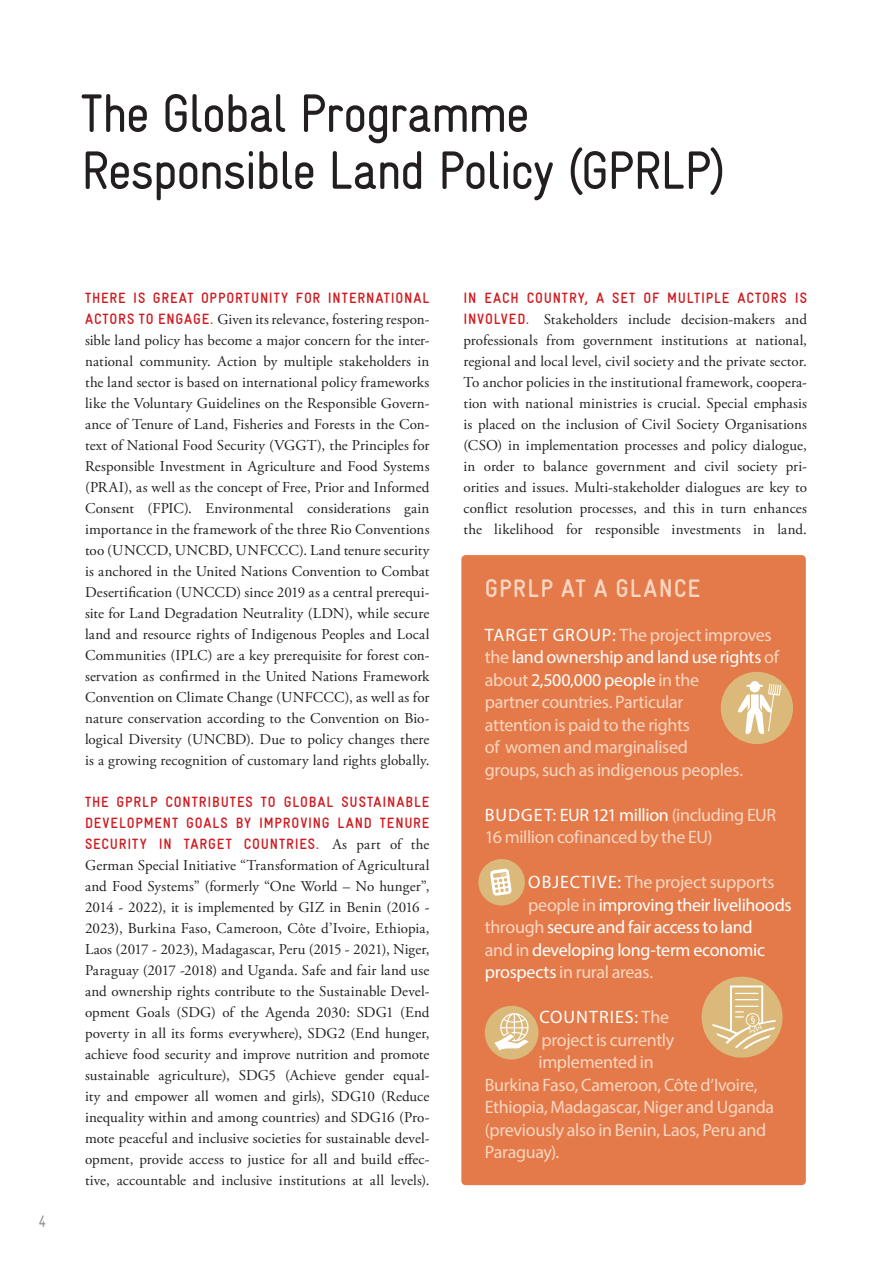
<style>
.page{position:relative;width:893px;height:1263px;background:#fff}
.page>*{position:absolute;margin:0;border:0;box-sizing:border-box;transform-origin:0 0}
.t1{font:condensed 54px/57px "GIZ Gravur TT";letter-spacing:-.04em;color:#231f20}
.t2{font:700 condensed 25.5px "GIZ Gravur TT";letter-spacing:.045em;color:#f8d6c1}
.t3{font:18px/22.5px "Myriad Pro";letter-spacing:-.02em;color:#f8d6c1}
.t4{font:18px "Myriad Pro";letter-spacing:-.015em;color:#fff}
.t5{font:18px "Myriad Pro";letter-spacing:.055em;color:#fff}
.t6{font:condensed 16.5px "GIZ Gravur TT";color:#939598}
.t7{font:15px/21px "Adobe Garamond Pro";letter-spacing:.01em;color:#231f20;text-align:justify}
.t8{font:700 condensed 15px/21px "GIZ Gravur TT";letter-spacing:.055em;color:#cf1a20;text-align:justify}
.s1{font-family:"GIZ Gravur TT";font-weight:700;font-stretch:condensed;color:#cf1a20}
.s2{font-family:"Adobe Garamond Pro";font-weight:400;font-stretch:normal;color:#231f20}
.s3{color:#fff}
.s4{color:#f8d6c1}
</style>
<div class="page">
<div style="left:461px;top:555px;width:345px;height:630px;background:#e47a49;border-radius:4px"></div>
<div style="left:485px;top:1006px;width:53px;height:53px;background:#dab97a;border-radius:50%"></div>
<svg style="left:494px;top:1013px;width:35px;height:37px"></svg>
<div style="left:702px;top:977px;width:81px;height:80px;background:#dab97a;border-radius:50%"></div>
<svg style="left:712px;top:985px;width:64px;height:64px"></svg>
<div style="left:721px;top:672px;width:72px;height:72px;background:#dab97a;border-radius:50%"></div>
<svg style="left:737px;top:681px;width:44px;height:53px"></svg>
<div style="left:478px;top:859px;width:47px;height:46px;background:#dab97a;border-radius:50%"></div>
<svg style="left:490px;top:868px;width:22px;height:28px"></svg>
<h1 class="t1" style="left:81px;top:85px;width:647px">The Global Programme<br>Responsible Land Policy (GPRLP)</h1>
<p class="t6" style="left:39px;top:1212px;width:9px">4</p>
<p class="t8" style="left:85px;top:287px;width:346px">THERE IS GREAT OPPORTUNITY FOR INTERNATIONAL</p>
<p class="t7" style="left:85px;top:309px;width:346px"><span class="s1">ACTORS TO ENGAGE.</span> Given its relevance, fostering respon&shy;sible land policy has become a major concern for the inter&shy;national community. Action by multiple stakeholders in the land sector is based on international policy frameworks like the Voluntary Guidelines on the Responsible Govern&shy;ance of Tenure of Land, Fisheries and Forests in the Con&shy;text of National Food Security (VGGT), the Principles for Responsible Investment in Agriculture and Food Systems (PRAI), as well as the concept of Free, Prior and Informed Consent (FPIC). Environmental considerations gain importance in the framework of the three Rio Conventions too (UNCCD, UNCBD, UNFCCC). Land tenure security is anchored in the United Nations Convention to Combat Desertification (UNCCD) since 2019 as a central prerequi&shy;site for Land Degradation Neutrality (LDN), while secure land and resource rights of Indigenous Peoples and Local Communities (IPLC) are a key prerequisite for forest con&shy;servation as confirmed in the United Nations Framework Convention on Climate Change (UNFCCC), as well as for nature conservation according to the Convention on Bio&shy;logical Diversity (UNCBD). Due to policy changes there is a growing recognition of customary land rights globally.</p>
<p class="t8" style="left:85px;top:791px;width:346px">THE GPRLP CONTRIBUTES TO GLOBAL SUSTAINABLE DEVELOPMENT GOALS BY IMPROVING LAND TENURE SECURITY IN TARGET COUNTRIES. <span class="s2">As part of the</span></p>
<p class="t7" style="left:85px;top:855px;width:346px">German Special Initiative “Transformation of Agricultural and Food Systems” (formerly “One World – No hunger”, 2014 - 2022), it is implemented by GIZ in Benin (2016 - 2023), Burkina Faso, Cameroon, Côte d’Ivoire, Ethiopia, Laos (2017 - 2023), Madagascar, Peru (2015 - 2021), Niger, Paraguay (2017 -2018) and Uganda. Safe and fair land use and ownership rights contribute to the Sustainable Devel&shy;opment Goals (SDG) of the Agenda 2030: SDG1 (End poverty in all its forms everywhere), SDG2 (End hunger, achieve food security and improve nutrition and promote sustainable agriculture), SDG5 (Achieve gender equal&shy;ity and empower all women and girls), SDG10 (Reduce inequality within and among countries) and SDG16 (Pro&shy;mote peaceful and inclusive societies for sustainable devel&shy;opment, provide access to justice for all and build effec&shy;tive, accountable and inclusive institutions at all levels).</p>
<p class="t8" style="left:463px;top:287px;width:345px">IN EACH COUNTRY, A SET OF MULTIPLE ACTORS IS</p>
<p class="t7" style="left:463px;top:309px;width:345px"><span class="s1">INVOLVED.</span> Stakeholders include decision-makers and professionals from government institutions at national, regional and local level, civil society and the private sector.<br>To anchor policies in the institutional framework, coopera&shy;tion with national ministries is crucial. Special emphasis is placed on the inclusion of Civil Society Organisations (CSO) in implementation processes and policy dialogue, in order to balance government and civil society pri&shy;orities and issues. Multi-stakeholder dialogues are key to conflict resolution processes, and this in turn enhances the likelihood for responsible investments in land.</p>
<h2 class="t2" style="left:485px;top:574px;width:217px">GPRLP AT A GLANCE</h2>
<p class="t3" style="left:485px;top:623px;width:296px"><span class="s3">TARGET GROUP:</span> The project improves the <span class="s3">land ownership and land use rights</span> of about <span class="s3">2,500,000 people</span> in the<br>partner countries. Particular<br>attention is paid to the rights<br>of women and marginalised<br>groups, such as indigenous peoples.</p>
<p class="t3" style="left:485px;top:803px;width:293px"><span class="s3">BUDGET: EUR 121 million</span> (including EUR<br>16 million cofinanced by the EU)</p>
<p class="t3" style="left:528px;top:871px;width:248px"><span class="s3">OBJECTIVE:</span> The project supports</p>
<p class="t4" style="left:528px;top:894px;width:265px"><span class="s4">people in</span> improving their livelihoods</p>
<p class="t4" style="left:485px;top:916px;width:269px"><span class="s4">through</span> secure and fair access to land</p>
<p class="t4" style="left:485px;top:939px;width:282px"><span class="s4">and in</span> developing long-term economic</p>
<p class="t3" style="left:485px;top:961px;width:170px"><span class="s3">prospects</span> in rural areas.</p>
<p class="t5" style="left:539px;top:1006px;width:131px">COUNTRIES: <span class="s4">The</span></p>
<p class="t3" style="left:541px;top:1028px;width:134px">project is currently</p>
<p class="t3" style="left:538px;top:1051px;width:117px">implemented in</p>
<p class="t3" style="left:485px;top:1073px;width:274px">Burkina Faso, Cameroon, Côte d’Ivoire,</p>
<p class="t3" style="left:485px;top:1096px;width:291px">Ethiopia, Madagascar, Niger and Uganda</p>
<p class="t3" style="left:485px;top:1118px;width:283px">(previously also in Benin, Laos, Peru and</p>
<p class="t3" style="left:485px;top:1141px;width:76px">Paraguay).</p>
</div>
